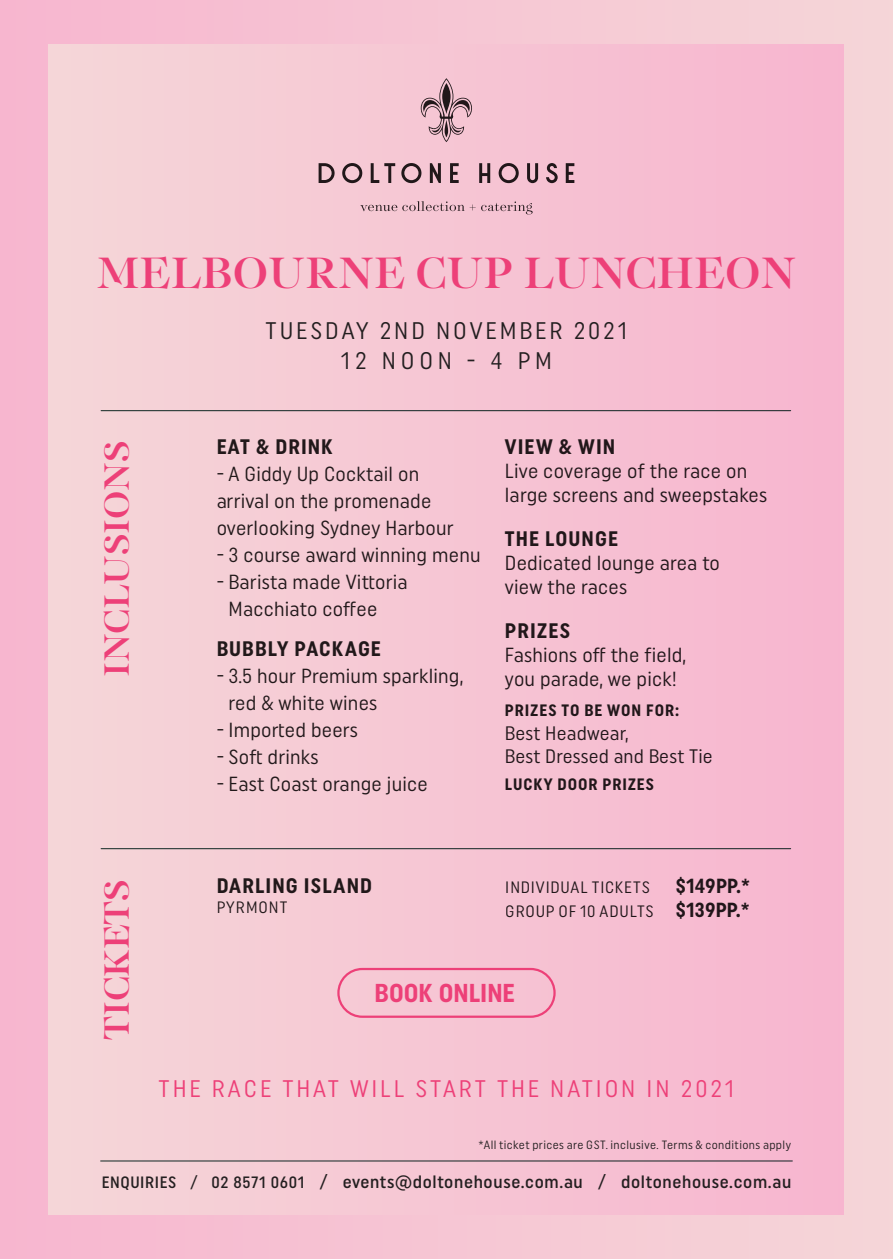
<style>
.page{position:relative;width:893px;height:1259px;background:#fff}
.page>*{position:absolute;margin:0;border:0;box-sizing:border-box;transform-origin:0 0}
.t1{font:500 45px "PF Regal Display Pro";color:#ed4078}
.t2{font:500 36px "PF Regal Display Pro";color:#ed4078}
.t3{font:700 25.8px "Uniform Condensed";color:#ed4078}
.t4{font:24px "Uniform Condensed";letter-spacing:.12em;color:#ed4078}
.t5{font:24px/30px "Uniform Condensed";letter-spacing:.12em;color:#231f20;text-align:center}
.t6{font:700 21px "Uniform Condensed";letter-spacing:.05em;color:#231f20}
.t7{font:20.4px/27px "Uniform Condensed";letter-spacing:.01em;color:#231f20}
.t8{font:700 20.4px "Uniform Condensed";letter-spacing:.01em;color:#231f20}
.t9{font:19.5px/22.5px "Uniform Condensed";letter-spacing:.01em;color:#231f20}
.t10{font:500 18px "Uniform Condensed";letter-spacing:.035em;color:#231f20}
.t11{font:16.5px "Uniform Condensed";letter-spacing:.05em;color:#231f20}
.t12{font:700 16.5px "Uniform Condensed";letter-spacing:.055em;color:#231f20}
.t13{font:16.5px "Uniform Condensed";letter-spacing:.07em;color:#231f20}
.t14{font:12px "Uniform Condensed";letter-spacing:.03em;color:#231f20}
.s1{font-weight:700;font-size:20.4px}
.s2{font-size:16.5px}
</style>
<div class="page">
<div style="left:0;top:0;width:893px;height:1259px;background:linear-gradient(to right,#f7b7cf,#f5d5d8)"></div>
<div style="left:48px;top:44px;width:795px;height:1170px;background:linear-gradient(to right,#f5d6d8,#f7b5cf)"></div>
<hr style="left:101px;top:848px;width:690px;height:1px;background:#0f2f29">
<hr style="left:101px;top:410px;width:690px;height:1px;background:#0f2f29">
<hr style="left:101px;top:1160px;width:691px;height:1px;background:#0f2f29">
<svg style="left:360px;top:201px;width:173px;height:13px;background:#daafbb"></svg>
<svg style="left:319px;top:163px;width:255px;height:20px;background:#b6919c"></svg>
<svg style="left:421px;top:78px;width:51px;height:64px;background:#c8a0ac"></svg>
<div style="left:337px;top:968px;width:219px;height:50px;border:2px solid #ed4078;border-radius:24px"></div>
<p class="t1" style="left:96px;top:247px;width:701px">MELBOURNE CUP LUNCHEON</p>
<p class="t5" style="left:266px;top:315px;width:363px">TUESDAY 2ND NOVEMBER 2021<br>12 NOON - 4 PM</p>
<p class="t2" style="left:96px;top:677px;width:238px;rotate:-90deg">INCLUSIONS</p>
<p class="t6" style="left:216px;top:434px;width:118px">EAT &amp; DRINK</p>
<p class="t7" style="left:216px;top:460px;width:239px">- A Giddy Up Cocktail on arrival on the promenade overlooking Sydney Harbour</p>
<p class="t7" style="left:216px;top:541px;width:266px">- 3 course award winning menu</p>
<p class="t7" style="left:229px;top:568px;width:181px;text-indent:-12px">- Barista made Vittoria<br>Macchiato coffee</p>
<p class="t6" style="left:216px;top:636px;width:166px">BUBBLY PACKAGE</p>
<p class="t7" style="left:229px;top:662px;width:236px;text-indent:-12px">- 3.5 hour Premium sparkling, red &amp; white wines</p>
<p class="t7" style="left:216px;top:716px;width:143px">- Imported beers</p>
<p class="t7" style="left:216px;top:743px;width:104px">- Soft drinks</p>
<p class="t7" style="left:216px;top:770px;width:213px">- East Coast orange juice</p>
<p class="t6" style="left:505px;top:434px;width:112px">VIEW &amp; WIN</p>
<p class="t7" style="left:505px;top:458px;width:264px;line-height:24px">Live coverage of the race on large screens and sweepstakes</p>
<p class="t6" style="left:505px;top:526px;width:115px">THE LOUNGE</p>
<p class="t7" style="left:505px;top:550px;width:217px;line-height:24px">Dedicated lounge area to view the races</p>
<p class="t6" style="left:505px;top:618px;width:67px">PRIZES</p>
<p class="t7" style="left:505px;top:642px;width:183px;line-height:24px">Fashions off the field, you parade, we pick!</p>
<p class="t12" style="left:505px;top:700px;width:176px">PRIZES TO BE WON FOR:</p>
<p class="t9" style="left:505px;top:722px;width:209px">Best Headwear,<br>Best Dressed and Best Tie</p>
<p class="t12" style="left:505px;top:774px;width:151px">LUCKY DOOR PRIZES</p>
<p class="t2" style="left:96px;top:1040px;width:162px;rotate:-90deg">TICKETS</p>
<p class="t6" style="left:216px;top:873px;width:157px">DARLING ISLAND</p>
<p class="t13" style="left:216px;top:897px;width:73px">PYRMONT</p>
<p class="t11" style="left:506px;top:877px;width:146px">INDIVIDUAL TICKETS</p>
<p class="t8" style="left:676px;top:873px;width:76px">$149PP.*</p>
<p class="t11" style="left:506px;top:901px;width:246px">GROUP OF 10 ADULTS <span class="s1">$139PP.*</span></p>
<p class="t3" style="left:374px;top:977px;width:142px">BOOK ONLINE</p>
<p class="t4" style="left:159px;top:1073px;width:577px">THE RACE THAT WILL START THE NATION IN 2021</p>
<p class="t14" style="left:478px;top:1137px;width:314px">*All ticket prices are GST. inclusive. Terms &amp; conditions apply</p>
<p class="t10" style="left:102px;top:1170px;width:691px"><span class="s2">ENQUIRIES / 02 8571 0601</span> / events@doltonehouse.com.au / doltonehouse.com.au</p>
</div>
